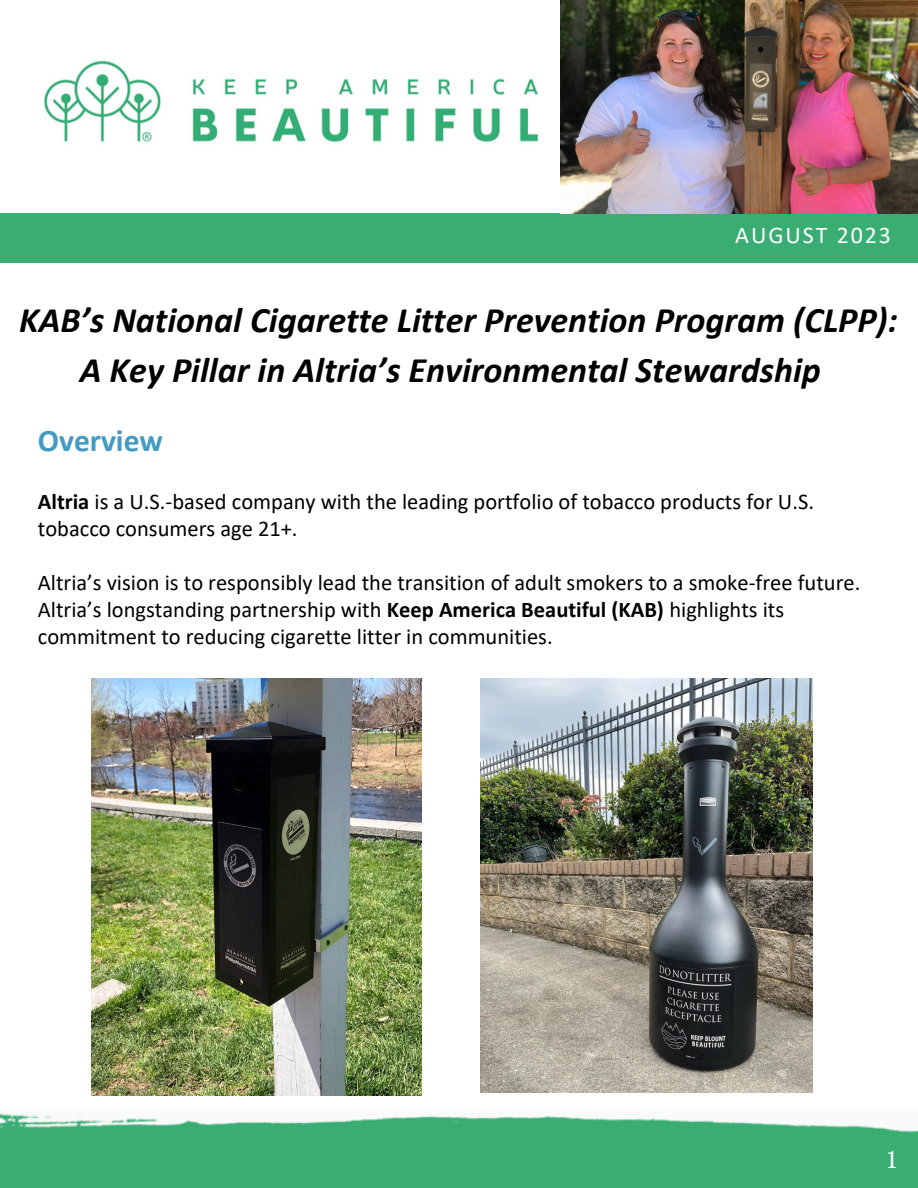
<style>
.page{position:relative;width:918px;height:1188px;background:#3aad73}
.page>*{position:absolute;margin:0;border:0;box-sizing:border-box;transform-origin:0 0}
.t1{font:italic 700 36px/49.5px "Calibri";color:#000;text-align:center}
.t2{font:700 31.5px "Calibri";color:#439ac2}
.t3{font:24px "Calibri";letter-spacing:.08em;color:#fff}
.t4{font:condensed 24px "Georgia Pro";color:#fff}
.t5{font:22.5px/27px "Calibri";color:#000}
.s1{font-weight:700}
</style>
<div class="page">
<img style="left:0;top:1108px;width:918px;height:39px">
<div style="left:0;top:0;width:918px;height:1108px;background:#fff"></div>
<div style="left:0;top:214px;width:918px;height:48px;background:#3aad73"></div>
<img style="left:43px;top:48px;width:518px;height:117px">
<img style="left:561px;top:0;width:357px;height:214px">
<img style="left:480px;top:678px;width:332px;height:414px">
<img style="left:92px;top:678px;width:329px;height:418px">
<p class="t3" style="left:735px;top:225px;width:157px">AUGUST 2023</p>
<p class="t1" style="left:19px;top:298px;width:880px">KAB’s National Cigarette Litter Prevention Program (CLPP):<br>A Key Pillar in Altria’s Environmental Stewardship</p>
<p class="t2" style="left:38px;top:428px;width:127px">Overview</p>
<p class="t5" style="left:38px;top:489px;width:778px"><span class="s1">Altria</span> is a U.S.-based company with the leading portfolio of tobacco products for U.S. tobacco consumers age 21+.</p>
<p class="t5" style="left:38px;top:570px;width:824px">Altria’s vision is to responsibly lead the transition of adult smokers to a smoke-free future.<br>Altria’s longstanding partnership with <span class="s1">Keep America Beautiful (KAB)</span> highlights its commitment to reducing cigarette litter in communities.</p>
<p class="t4" style="left:886px;top:1146px;width:14px">1</p>
</div>
